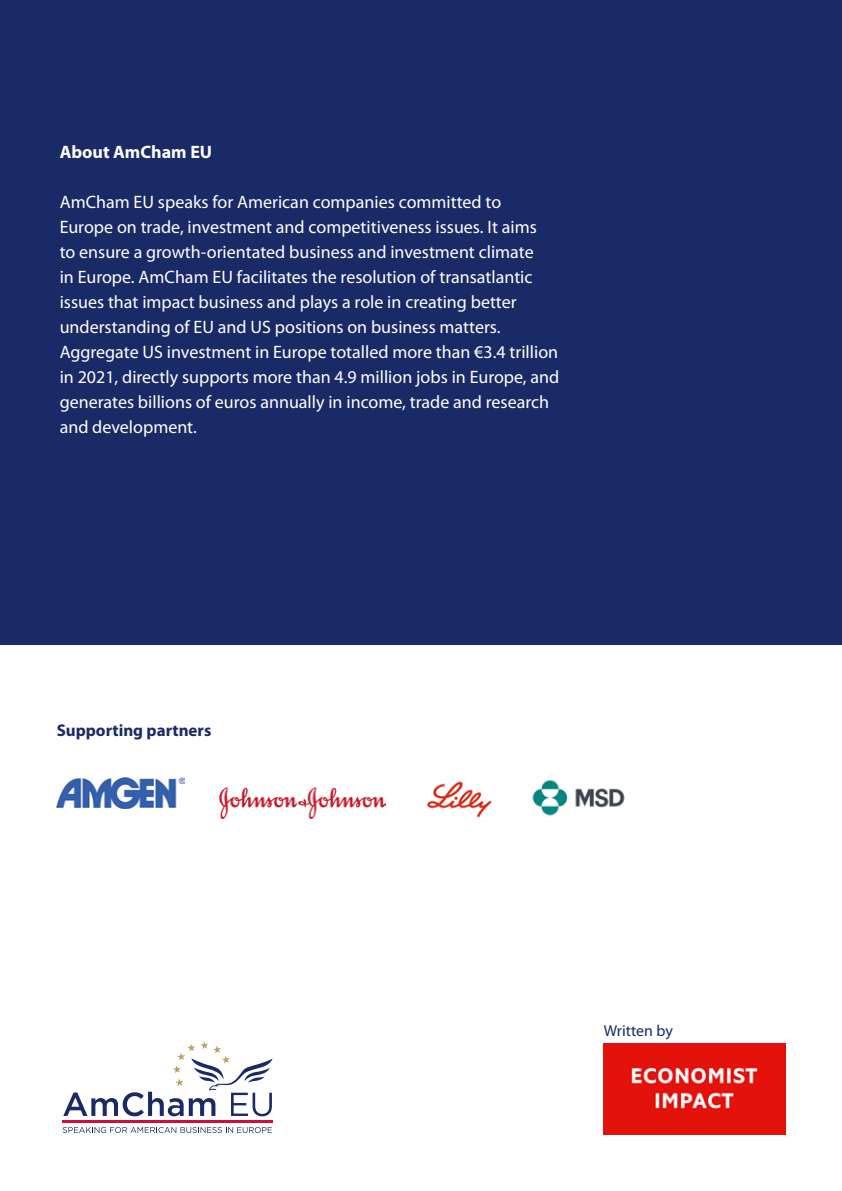
<style>
.page{position:relative;width:842px;height:1191px;background:#fff}
.page>*{position:absolute;margin:0;border:0;box-sizing:border-box;transform-origin:0 0}
.t1{font:18px/25px "Myriad Pro";color:#fff}
.t2{font:700 18px "Myriad Pro";color:#fff}
.t3{font:700 17px "Myriad Pro";color:#192a67}
.t4{font:15.8px "Myriad Pro";color:#192a67}
</style>
<div class="page">
<div style="left:0;top:0;width:842px;height:644px;background:#192a67"></div>
<hr style="left:62px;top:1120px;width:211px;height:2px;background:#cf0e3e">
<svg style="left:63px;top:1041px;width:210px;height:75px"></svg>
<svg style="left:63px;top:1127px;width:209px;height:6px"></svg>
<img style="left:603px;top:1043px;width:182px;height:91px">
<img style="left:532px;top:780px;width:93px;height:36px">
<img style="left:57px;top:778px;width:127px;height:30px">
<img style="left:220px;top:788px;width:166px;height:30px">
<img style="left:427px;top:781px;width:65px;height:37px">
<p class="t2" style="left:60px;top:142px;width:154px">About AmCham EU</p>
<p class="t1" style="left:60px;top:190px;width:501px">AmCham EU speaks for American companies committed to Europe on trade, investment and competitiveness issues. It aims<br>to ensure a growth-orientated business and investment climate<br>in Europe. AmCham EU facilitates the resolution of transatlantic issues that impact business and plays a role in creating better understanding of EU and US positions on business matters.<br>Aggregate US investment in Europe totalled more than €3.4 trillion in 2021, directly supports more than 4.9 million jobs in Europe, and generates billions of euros annually in income, trade and research and development.</p>
<p class="t3" style="left:57px;top:720px;width:156px">Supporting partners</p>
<p class="t4" style="left:604px;top:1021px;width:71px">Written by</p>
</div>
